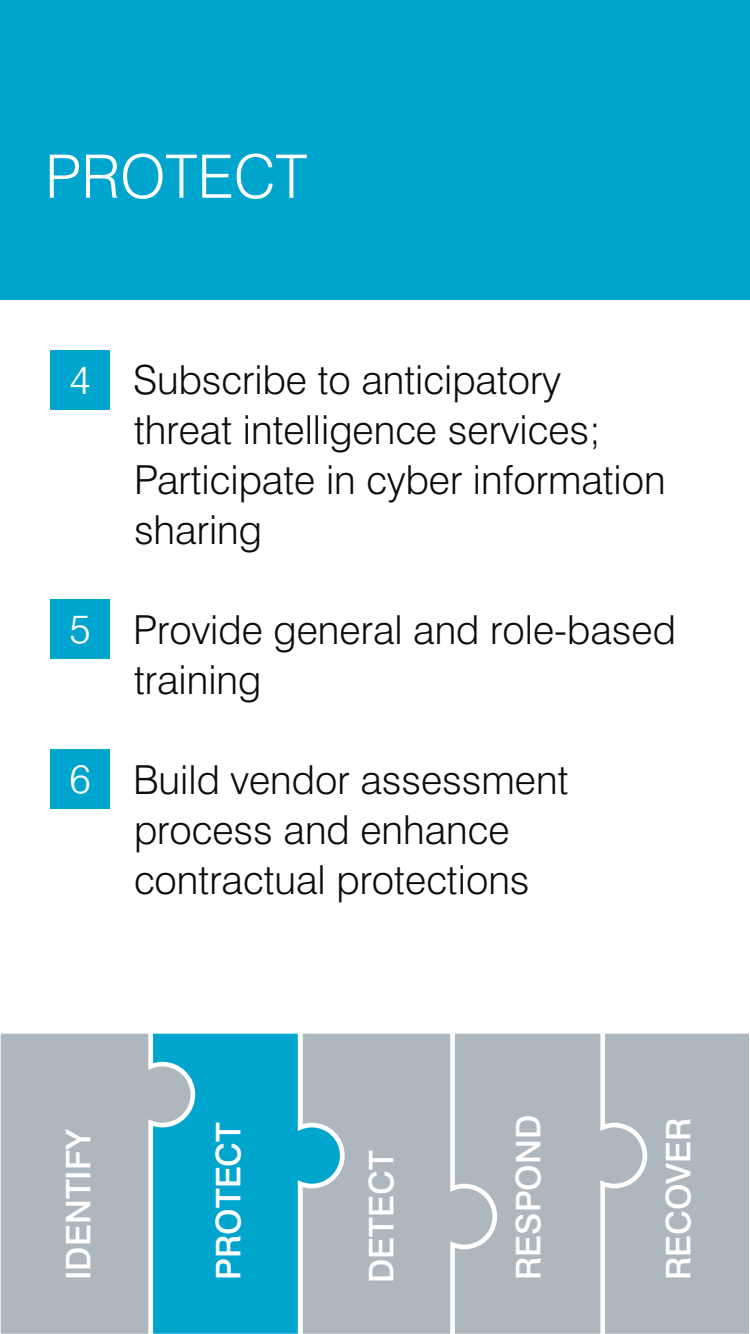
<style>
.page{position:relative;width:750px;height:1334px;background:#fff}
.page>*{position:absolute;margin:0;border:0;box-sizing:border-box;transform-origin:0 0}
.Section{font:300 60px "Swiss 721 BT";color:#fff}
.Text{font:300 40px/50px "Swiss 721 BT";color:#0c0c0c}
.Number{font:300 40px "Swiss 721 BT";color:#fff}
.t1{font:500 34px "Swiss 721 BT";color:#fff}
</style>
<div class="page">
<div style="left:650px;top:1033px;width:99px;height:301px;background:#aeb6be"></div>
<div style="left:499px;top:1033px;width:151px;height:301px;background:#aeb6be"></div>
<div style="left:347px;top:1033px;width:152px;height:301px;background:#aeb6be"></div>
<svg style="left:198px;top:1033px;width:149px;height:301px;background:#35adcc"></svg>
<svg style="left:0;top:1033px;width:198px;height:301px;background:#91b5c3"></svg>
<div style="left:0;top:0;width:750px;height:299px;background:#00a5ce"></div>
<div style="left:50px;top:350px;width:60px;height:60px;background:#00a5ce"></div>
<div style="left:50px;top:599px;width:60px;height:60px;background:#00a5ce"></div>
<div style="left:50px;top:749px;width:60px;height:60px;background:#00a5ce"></div>
<p class="Section" style="left:45px;top:140px;width:264px">PROTECT</p>
<p class="Number" style="left:69px;top:356px;width:23px">4</p>
<p class="Text" style="left:133px;top:355px;width:534px">Subscribe to anticipatory threat intelligence services;<br>Participate in cyber information sharing</p>
<p class="Number" style="left:69px;top:605px;width:23px">5</p>
<p class="Text" style="left:133px;top:605px;width:544px">Provide general and role-based training</p>
<p class="Number" style="left:69px;top:755px;width:23px">6</p>
<p class="Text" style="left:133px;top:755px;width:437px">Build vendor assessment process and enhance contractual protections</p>
<p class="t1" style="left:58px;top:1280px;width:153px;rotate:-90deg">IDENTIFY</p>
<p class="t1" style="left:208px;top:1280px;width:159px;rotate:-90deg">PROTECT</p>
<p class="t1" style="left:361px;top:1283px;width:134px;rotate:-90deg">DETECT</p>
<p class="t1" style="left:508px;top:1280px;width:167px;rotate:-90deg">RESPOND</p>
<p class="t1" style="left:658px;top:1280px;width:164px;rotate:-90deg">RECOVER</p>
</div>
